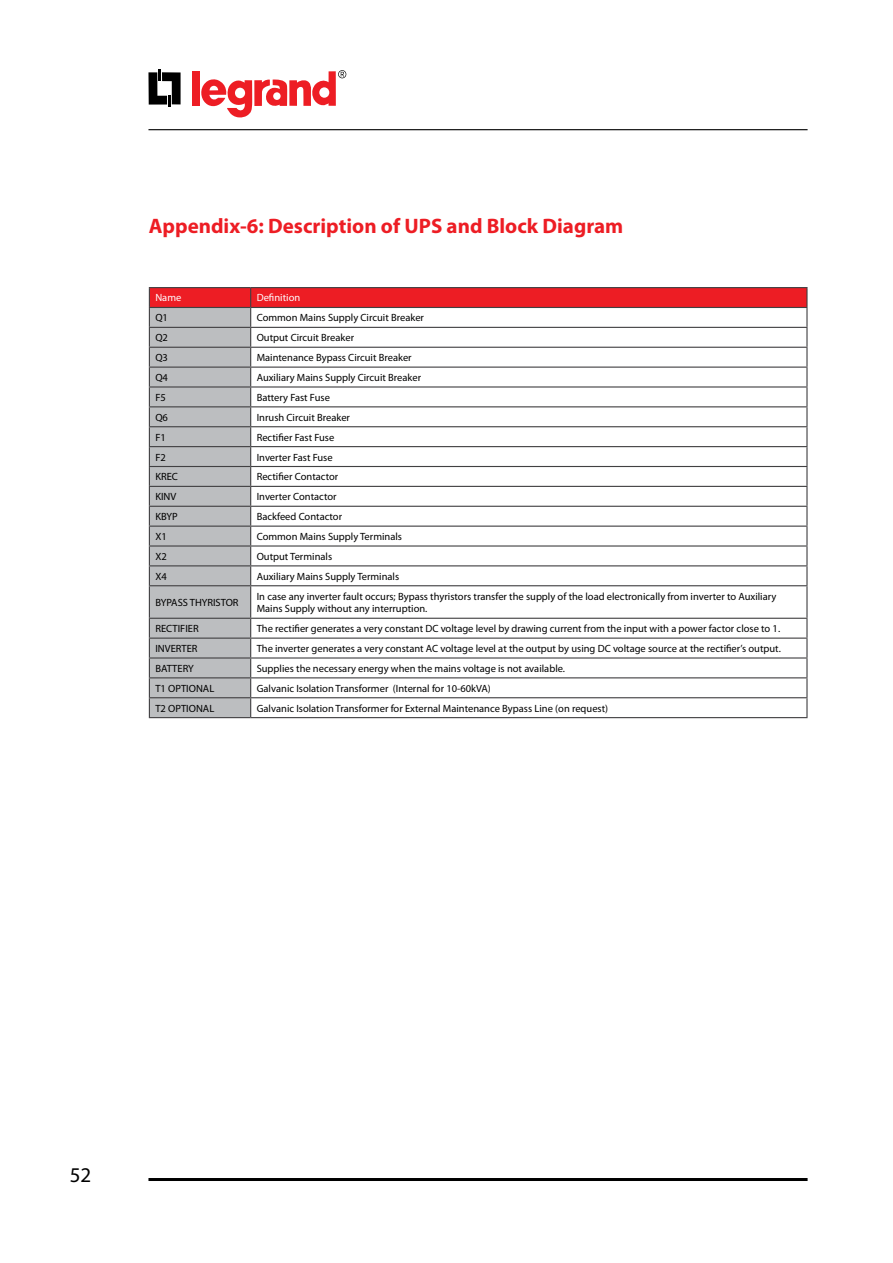
<style>
.page{position:relative;width:893px;height:1263px;background:#fff}
.page>*{position:absolute;margin:0;border:0;box-sizing:border-box;transform-origin:0 0}
.t1{font:700 21px "Myriad Pro";color:#ed1d24}
.t2{font:21px "Myriad Pro";color:#000}
.t3{font:10.5px/12.6px "Myriad Pro";color:#000}
.t4{font:10.5px "Myriad Pro";color:#fff}
</style>
<div class="page">
<div style="left:192px;top:71px;width:7px;height:35px;background:#ed1d24"></div>
<svg style="left:148px;top:70px;width:33px;height:37px"></svg>
<svg style="left:199px;top:70px;width:147px;height:48px"></svg>
<hr style="left:148px;top:129px;width:660px;height:1px;background:#000">
<hr style="left:148px;top:1178px;width:660px;height:3px;background:#000">
<hr style="left:149px;top:287px;width:102px;height:1px;background:#414042">
<hr style="left:251px;top:287px;width:556px;height:1px;background:#414042">
<svg style="left:149px;top:288px;width:658px;height:429px"></svg>
<hr style="left:149px;top:717px;width:102px;height:1px;background:#414042">
<hr style="left:251px;top:717px;width:556px;height:1px;background:#414042">
<h1 class="t1" style="left:149px;top:212px;width:476px">Appendix-6: Description of UPS and Block Diagram</h1>
<p class="t4" style="left:155px;top:291px;width:27px">Name</p>
<p class="t4" style="left:257px;top:291px;width:45px">Definition</p>
<p class="t3" style="left:155px;top:311px;width:14px">Q1</p>
<p class="t3" style="left:257px;top:311px;width:169px">Common Mains Supply Circuit Breaker</p>
<p class="t3" style="left:155px;top:331px;width:14px">Q2</p>
<p class="t3" style="left:257px;top:331px;width:99px">Output Circuit Breaker</p>
<p class="t3" style="left:155px;top:351px;width:14px">Q3</p>
<p class="t3" style="left:257px;top:351px;width:157px">Maintenance Bypass Circuit Breaker</p>
<p class="t3" style="left:155px;top:371px;width:14px">Q4</p>
<p class="t3" style="left:257px;top:371px;width:166px">Auxiliary Mains Supply Circuit Breaker</p>
<p class="t3" style="left:155px;top:391px;width:12px">F5</p>
<p class="t3" style="left:257px;top:391px;width:75px">Battery Fast Fuse</p>
<p class="t3" style="left:155px;top:411px;width:14px">Q6</p>
<p class="t3" style="left:257px;top:411px;width:95px">Inrush Circuit Breaker</p>
<p class="t3" style="left:155px;top:431px;width:12px">F1</p>
<p class="t3" style="left:257px;top:431px;width:79px">Rectifier Fast Fuse</p>
<p class="t3" style="left:155px;top:450px;width:12px">F2</p>
<p class="t3" style="left:257px;top:450px;width:78px">Inverter Fast Fuse</p>
<p class="t3" style="left:155px;top:470px;width:24px">KREC</p>
<p class="t3" style="left:257px;top:470px;width:83px">Rectifier Contactor</p>
<p class="t3" style="left:155px;top:490px;width:22px">KINV</p>
<p class="t3" style="left:257px;top:490px;width:82px">Inverter Contactor</p>
<p class="t3" style="left:155px;top:510px;width:24px">KBYP</p>
<p class="t3" style="left:257px;top:510px;width:87px">Backfeed Contactor</p>
<p class="t3" style="left:155px;top:530px;width:13px">X1</p>
<p class="t3" style="left:257px;top:530px;width:147px">Common Mains Supply Terminals</p>
<p class="t3" style="left:155px;top:550px;width:13px">X2</p>
<p class="t3" style="left:257px;top:550px;width:77px">Output Terminals</p>
<p class="t3" style="left:155px;top:570px;width:13px">X4</p>
<p class="t3" style="left:257px;top:570px;width:144px">Auxiliary Mains Supply Terminals</p>
<p class="t3" style="left:155px;top:596px;width:85px">BYPASS THYRISTOR</p>
<p class="t3" style="left:257px;top:590px;width:521px">In case any inverter fault occurs; Bypass thyristors transfer the supply of the load electronically from inverter to Auxiliary<br>Mains Supply without any interruption.</p>
<p class="t3" style="left:155px;top:622px;width:45px">RECTIFIER</p>
<p class="t3" style="left:257px;top:622px;width:525px">The rectifier generates a very constant DC voltage level by drawing current from the input with a power factor close to 1.</p>
<p class="t3" style="left:155px;top:642px;width:44px">INVERTER</p>
<p class="t3" style="left:257px;top:642px;width:526px">The inverter generates a very constant AC voltage level at the output by using DC voltage source at the rectifier’s output.</p>
<p class="t3" style="left:155px;top:662px;width:40px">BATTERY</p>
<p class="t3" style="left:257px;top:662px;width:310px">Supplies the necessary energy when the mains voltage is not available.</p>
<p class="t3" style="left:155px;top:682px;width:60px">T1 OPTIONAL</p>
<p class="t3" style="left:257px;top:682px;width:235px">Galvanic Isolation Transformer (Internal for 10-60kVA)</p>
<p class="t3" style="left:155px;top:702px;width:60px">T2 OPTIONAL</p>
<p class="t3" style="left:257px;top:702px;width:353px">Galvanic Isolation Transformer for External Maintenance Bypass Line (on request)</p>
<h1 class="t2" style="left:70px;top:1162px;width:23px">52</h1>
</div>
